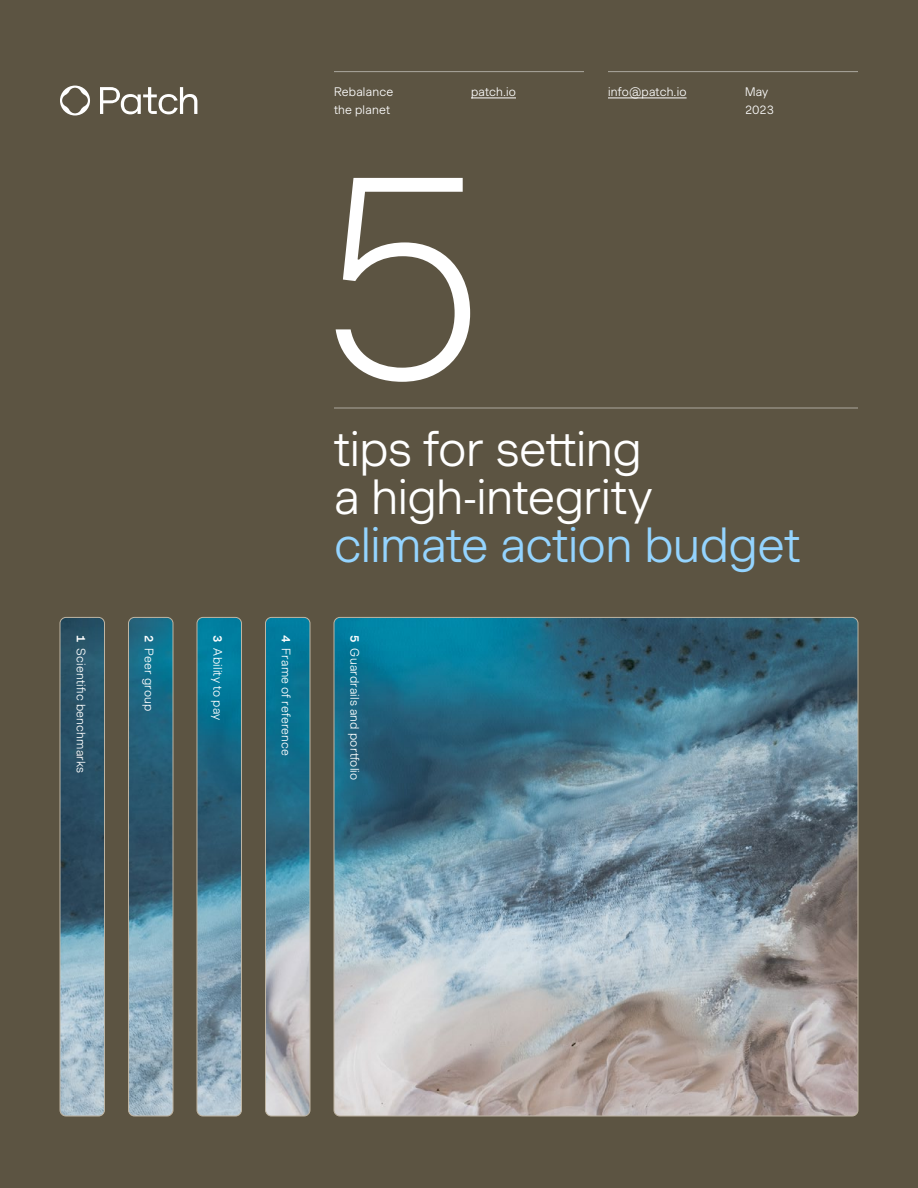
<style>
.page{position:relative;width:918px;height:1188px;background:#5c5442}
.page>*{position:absolute;margin:0;border:0;box-sizing:border-box;transform-origin:0 0}
.t1{font:100 288px "Muoto";color:#fff}
.t2{font:300 48px/48px "Muoto";letter-spacing:-.01em;color:#fff}
.t3{font:300 48px "Muoto";letter-spacing:-.01em;color:#94d4ff}
.t4{font:300 12px/18px "Muoto";letter-spacing:.015em;color:#fff}
.s1{font-weight:500}
</style>
<div class="page">
<hr style="left:471px;top:98px;width:45px;height:1px;background:#fff">
<hr style="left:608px;top:98px;width:79px;height:1px;background:#fff">
<svg style="left:60px;top:86px;width:30px;height:30px"></svg>
<svg style="left:100px;top:87px;width:97px;height:27px"></svg>
<hr style="left:334px;top:71px;width:250px;height:1px;background:#fff">
<hr style="left:608px;top:71px;width:250px;height:1px;background:#fff">
<img style="left:60px;top:617px;width:45px;height:499px">
<div style="left:60px;top:617px;width:45px;height:499px;border:1px solid #bfb5a3;border-radius:6px"></div>
<img style="left:129px;top:617px;width:44px;height:499px">
<div style="left:128px;top:617px;width:45px;height:499px;border:1px solid #bfb5a3;border-radius:6px"></div>
<img style="left:197px;top:617px;width:45px;height:499px">
<div style="left:197px;top:617px;width:45px;height:499px;border:1px solid #bfb5a3;border-radius:6px"></div>
<img style="left:266px;top:617px;width:44px;height:499px">
<div style="left:265px;top:617px;width:45px;height:499px;border:1px solid #bfb5a3;border-radius:6px"></div>
<img style="left:334px;top:617px;width:524px;height:499px">
<hr style="left:334px;top:408px;width:524px;height:1px;background:#fff">
<p class="t4" style="left:334px;top:82px;width:61px">Rebalance the planet</p>
<p class="t4" style="left:471px;top:82px;width:47px">patch.io</p>
<p class="t4" style="left:745px;top:82px;width:31px">May<br>2023</p>
<p class="t4" style="left:608px;top:82px;width:80px">info@patch.io</p>
<h1 class="t1" style="left:314px;top:67px;width:180px">5</h1>
<h2 class="t2" style="left:334px;top:424px;width:320px">tips for setting a high-integrity</h2>
<h2 class="t3" style="left:334px;top:510px;width:468px">climate action budget</h2>
<p class="t4" style="left:90px;top:635px;width:140px;rotate:90deg"><span class="s1">1</span> Scientific benchmarks</p>
<p class="t4" style="left:158px;top:635px;width:78px;rotate:90deg"><span class="s1">2</span> Peer group</p>
<p class="t4" style="left:227px;top:635px;width:87px;rotate:90deg"><span class="s1">3</span> Ability to pay</p>
<p class="t4" style="left:295px;top:635px;width:123px;rotate:90deg"><span class="s1">4</span> Frame of reference</p>
<p class="t4" style="left:364px;top:635px;width:147px;rotate:90deg"><span class="s1">5</span> Guardrails and portfolio</p>
</div>
